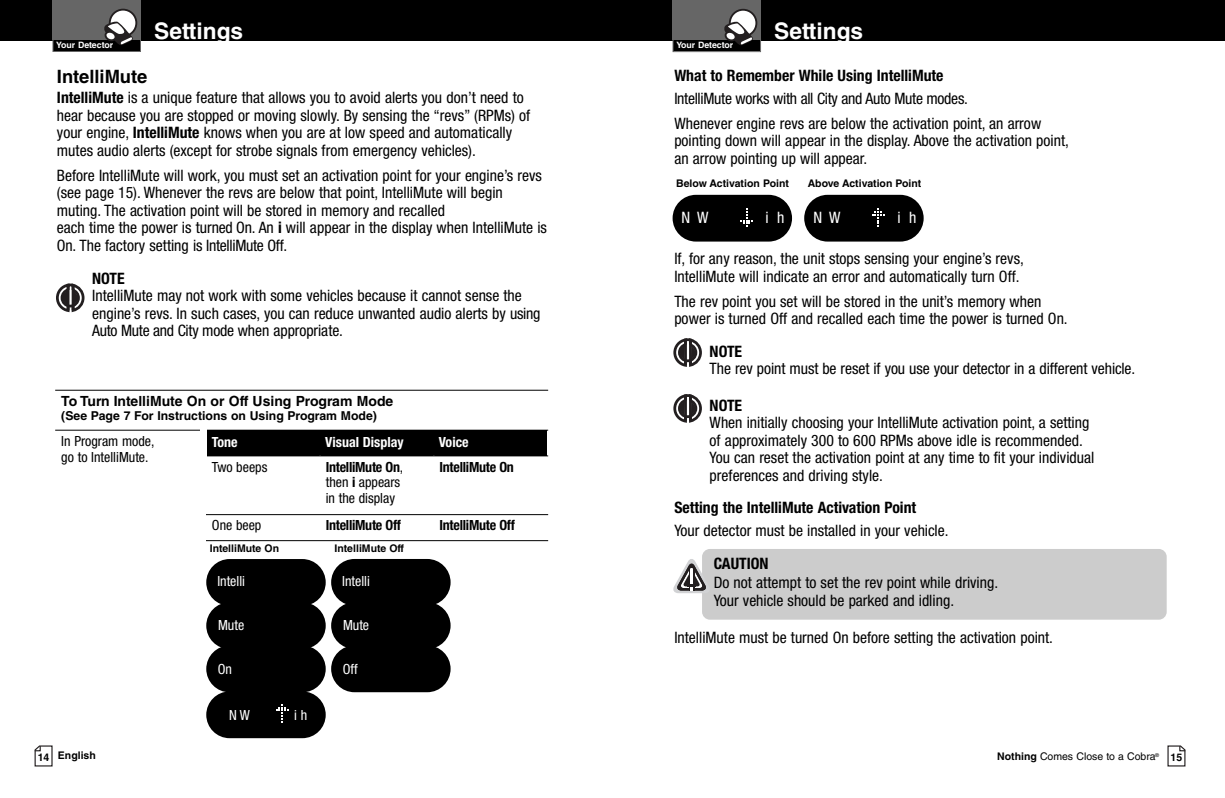
<style>
.page{position:relative;width:1225px;height:798px;background:#fff}
.page>*{position:absolute;margin:0;border:0;box-sizing:border-box;transform-origin:0 0}
.t1{font:700 22.75px "Helvetica LT Std";color:#fff}
.t2{font:700 18.38px "Helvetica LT Std";color:#000}
.t3{font:condensed 15.75px/17.5px "Helvetica Neue LT Std";color:#000}
.t4{font:700 condensed 15.75px "Helvetica Neue LT Std";color:#000}
.t5{font:condensed 15.75px "Helvetica Neue LT Std";color:#fff}
.t6{font:condensed 14px/15.8px "Helvetica Neue LT Std";color:#000}
.t7{font:700 condensed 14px "Helvetica Neue LT Std";letter-spacing:-.02em;color:#000}
.t8{font:700 14px "Helvetica LT Std";color:#000}
.t9{font:condensed 14px "Helvetica Neue LT Std";color:#fff}
.t10{font:700 condensed 14px "Helvetica Neue LT Std";color:#fff}
.t11{font:700 12.25px "Helvetica LT Std";color:#000}
.t12{font:700 10.5px "Helvetica LT Std";color:#000}
.t13{font:10.5px "Helvetica LT Std";color:#000}
.t14{font:700 8.75px "Helvetica LT Std";color:#fff}
.s1{font-weight:700}
</style>
<div class="page">
<div style="left:206px;top:691px;width:120px;height:47px;background:#000;border-radius:23px"></div>
<div style="left:610px;top:0;width:615px;height:40px;background:#000"></div>
<svg style="left:1167px;top:745px;width:18px;height:21px"></svg>
<div style="left:0;top:0;width:610px;height:40px;background:#000"></div>
<div style="left:673px;top:40px;width:87px;height:11px;background:#000"></div>
<div style="left:673px;top:39px;width:88px;height:13px;border:1px solid #666"></div>
<div style="left:673px;top:0;width:88px;height:40px;background:#666"></div>
<div style="left:730px;top:10px;width:26px;height:26px;background:#fff;border-radius:50%"></div>
<div style="left:729px;top:9px;width:28px;height:28px;border:2px solid #231f20;border-radius:50%"></div>
<svg style="left:723px;top:21px;width:31px;height:24px"></svg>
<svg style="left:35px;top:745px;width:18px;height:21px"></svg>
<div style="left:702px;top:549px;width:465px;height:70px;background:#ccc;border-radius:8px"></div>
<svg style="left:673px;top:559px;width:33px;height:34px"></svg>
<svg style="left:673px;top:338px;width:29px;height:29px"></svg>
<svg style="left:673px;top:394px;width:29px;height:29px"></svg>
<div style="left:673px;top:195px;width:119px;height:46px;background:#000;border-radius:23px"></div>
<svg style="left:740px;top:208px;width:13px;height:19px"></svg>
<div style="left:804px;top:195px;width:120px;height:46px;background:#000;border-radius:23px"></div>
<svg style="left:872px;top:208px;width:13px;height:19px"></svg>
<div style="left:53px;top:39px;width:87px;height:12px;background:#000"></div>
<div style="left:53px;top:39px;width:88px;height:13px;border:1px solid #666"></div>
<div style="left:53px;top:0;width:88px;height:40px;background:#666"></div>
<div style="left:110px;top:10px;width:26px;height:26px;background:#fff;border-radius:50%"></div>
<div style="left:109px;top:9px;width:28px;height:28px;border:2px solid #231f20;border-radius:50%"></div>
<svg style="left:103px;top:21px;width:31px;height:24px"></svg>
<svg style="left:56px;top:283px;width:29px;height:30px"></svg>
<svg style="left:276px;top:704px;width:13px;height:18px"></svg>
<div style="left:207px;top:430px;width:340px;height:26px;background:#000"></div>
<hr style="left:55px;top:390px;width:493px;height:1px;background:#000">
<hr style="left:55px;top:429px;width:493px;height:1px;background:#000">
<hr style="left:206px;top:455px;width:342px;height:1px;background:#000">
<hr style="left:206px;top:514px;width:342px;height:1px;background:#000">
<hr style="left:55px;top:540px;width:493px;height:1px;background:#000">
<div style="left:52px;top:487px;width:154px;height:56px;background:#fff"></div>
<div style="left:200px;top:429px;width:7px;height:81px;background:#fff"></div>
<div style="left:206px;top:559px;width:120px;height:46px;background:#000;border-radius:23px"></div>
<div style="left:206px;top:602px;width:120px;height:47px;background:#000;border-radius:23px"></div>
<div style="left:206px;top:645px;width:120px;height:47px;background:#000;border-radius:23px"></div>
<div style="left:331px;top:559px;width:120px;height:46px;background:#000;border-radius:23px"></div>
<div style="left:331px;top:602px;width:120px;height:47px;background:#000;border-radius:23px"></div>
<div style="left:331px;top:645px;width:120px;height:47px;background:#000;border-radius:23px"></div>
<h1 class="t1" style="left:154px;top:17px;width:91px">Settings</h1>
<p class="t14" style="left:56px;top:40px;width:58px">Your Detector</p>
<p class="t2" style="left:57px;top:66px;width:92px">IntelliMute</p>
<p class="t3" style="left:57px;top:89px;width:475px"><span class="s1">IntelliMute</span> is a unique feature that allows you to avoid alerts you don’t need to hear because you are stopped or moving slowly. By sensing the “revs” (RPMs) of your engine, <span class="s1">IntelliMute</span> knows when you are at low speed and automatically mutes audio alerts (except for strobe signals from emergency vehicles).</p>
<p class="t3" style="left:57px;top:166px;width:492px">Before IntelliMute will work, you must set an activation point for your engine’s revs (see page 15). Whenever the revs are below that point, IntelliMute will begin muting. The activation point will be stored in memory and recalled<br>each time the power is turned On. An <span class="s1">i</span> will appear in the display when IntelliMute is On. The factory setting is IntelliMute Off.</p>
<p class="t4" style="left:92px;top:268px;width:34px">NOTE</p>
<p class="t3" style="left:92px;top:286px;width:450px">IntelliMute may not work with some vehicles because it cannot sense the engine’s revs. In such cases, you can reduce unwanted audio alerts by using<br>Auto Mute and City mode when appropriate.</p>
<p class="t8" style="left:61px;top:392px;width:334px">To Turn IntelliMute On or Off Using Program Mode</p>
<p class="t11" style="left:61px;top:408px;width:317px">(See Page 7 For Instructions on Using Program Mode)</p>
<p class="t6" style="left:61px;top:433px;width:95px">In Program mode, go to IntelliMute.</p>
<p class="t10" style="left:212px;top:434px;width:27px">Tone</p>
<p class="t10" style="left:325px;top:434px;width:80px">Visual Display</p>
<p class="t10" style="left:439px;top:434px;width:31px">Voice</p>
<p class="t6" style="left:212px;top:458px;width:57px">Two beeps</p>
<p class="t6" style="left:326px;top:458px;width:79px"><span class="s1">IntelliMute On</span>, then <span class="s1">i</span> appears in the display</p>
<p class="t7" style="left:440px;top:458px;width:76px">IntelliMute On</p>
<p class="t6" style="left:212px;top:517px;width:51px">One beep</p>
<p class="t7" style="left:326px;top:517px;width:77px">IntelliMute Off</p>
<p class="t7" style="left:440px;top:517px;width:77px">IntelliMute Off</p>
<p class="t12" style="left:210px;top:541px;width:71px">IntelliMute On</p>
<p class="t9" style="left:217px;top:572px;width:29px">Intelli</p>
<p class="t9" style="left:218px;top:617px;width:28px">Mute</p>
<p class="t9" style="left:218px;top:660px;width:16px">On</p>
<p class="t12" style="left:335px;top:541px;width:71px">IntelliMute Off</p>
<p class="t9" style="left:342px;top:572px;width:29px">Intelli</p>
<p class="t9" style="left:343px;top:617px;width:28px">Mute</p>
<p class="t9" style="left:343px;top:660px;width:17px">Off</p>
<p class="t12" style="left:38px;top:749px;width:60px">14 English</p>
<p class="t9" style="left:229px;top:706px;width:22px">NW</p>
<p class="t9" style="left:294px;top:706px;width:15px">i h</p>
<p class="t14" style="left:676px;top:40px;width:58px">Your Detector</p>
<h1 class="t1" style="left:774px;top:17px;width:91px">Settings</h1>
<p class="t4" style="left:674px;top:66px;width:271px">What to Remember While Using IntelliMute</p>
<p class="t3" style="left:674px;top:86px;width:368px;line-height:25px">IntelliMute works with all City and Auto Mute modes.<br>Whenever engine revs are below the activation point, an arrow</p>
<p class="t3" style="left:674px;top:132px;width:396px">pointing down will appear in the display. Above the activation point, an arrow pointing up will appear.</p>
<p class="t12" style="left:676px;top:177px;width:114px">Below Activation Point</p>
<p class="t5" style="left:682px;top:208px;width:28px">N W</p>
<p class="t5" style="left:765px;top:208px;width:21px">i h</p>
<p class="t12" style="left:808px;top:177px;width:115px">Above Activation Point</p>
<p class="t5" style="left:814px;top:208px;width:28px">N W</p>
<p class="t5" style="left:897px;top:208px;width:21px">i h</p>
<p class="t3" style="left:674px;top:250px;width:351px">If, for any reason, the unit stops sensing your engine’s revs,<br>IntelliMute will indicate an error and automatically turn Off.</p>
<p class="t3" style="left:674px;top:292px;width:395px">The rev point you set will be stored in the unit’s memory when power is turned Off and recalled each time the power is turned On.</p>
<p class="t4" style="left:710px;top:342px;width:34px">NOTE</p>
<p class="t3" style="left:710px;top:360px;width:427px">The rev point must be reset if you use your detector in a different vehicle.</p>
<p class="t4" style="left:710px;top:396px;width:34px">NOTE</p>
<p class="t3" style="left:710px;top:414px;width:386px">When initially choosing your IntelliMute activation point, a setting of approximately 300 to 600 RPMs above idle is recommended.<br>You can reset the activation point at any time to fit your individual preferences and driving style.</p>
<p class="t4" style="left:674px;top:498px;width:243px">Setting the IntelliMute Activation Point</p>
<p class="t3" style="left:674px;top:521px;width:276px">Your detector must be installed in your vehicle.</p>
<p class="t4" style="left:714px;top:554px;width:56px">CAUTION</p>
<p class="t3" style="left:714px;top:572px;width:286px;line-height:18.4px">Do not attempt to set the rev point while driving.<br>Your vehicle should be parked and idling.</p>
<p class="t3" style="left:674px;top:629px;width:380px">IntelliMute must be turned On before setting the activation point.</p>
<p class="t13" style="left:997px;top:750px;width:186px"><span class="s1">Nothing</span> Comes Close to a Cobra<sup>®</sup> <span class="s1">15</span></p>
</div>
